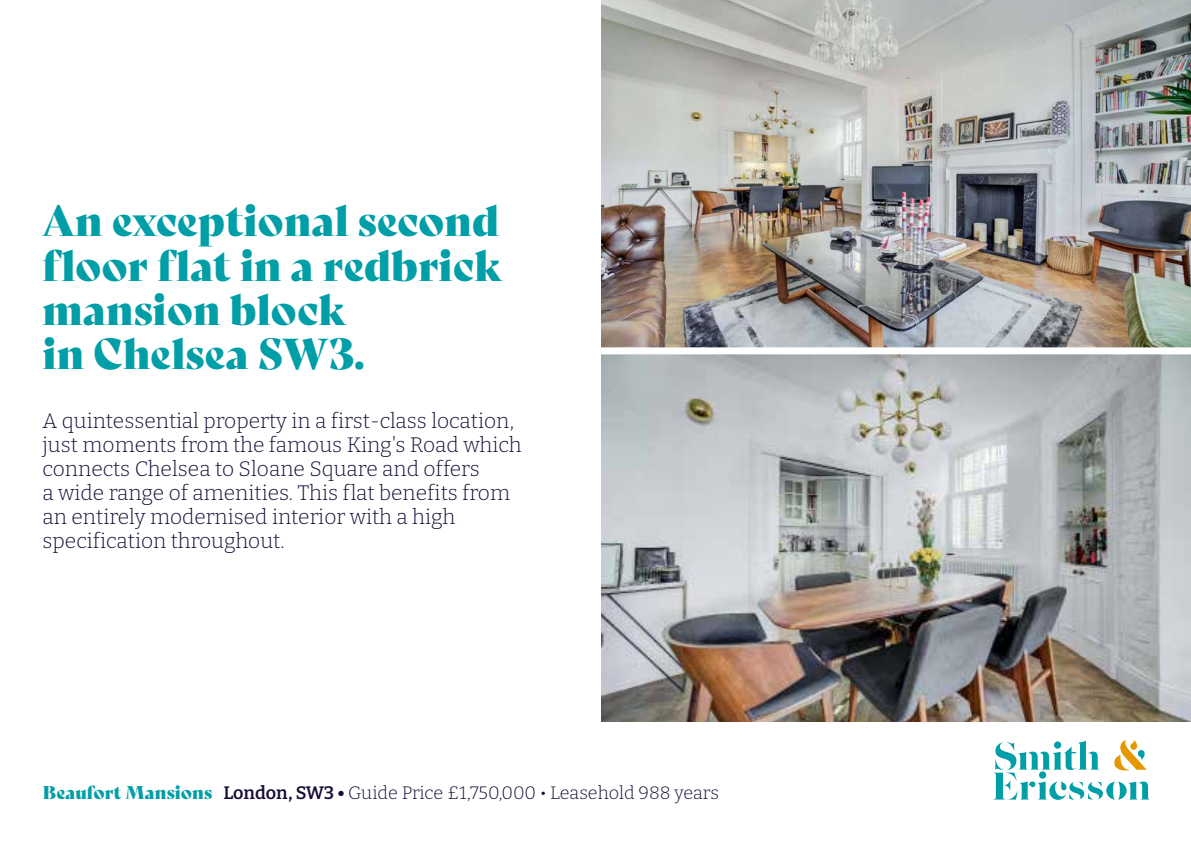
<style>
.page{position:relative;width:1191px;height:842px;background:#fff}
.page>*{position:absolute;margin:0;border:0;box-sizing:border-box;transform-origin:0 0}
.t1{font:42px/44px "Bely Display";color:#009ea7}
.t2{font:100 21px/24px "Bitter";color:#170b36}
.t3{font:100 18px "Bitter";color:#170b36}
.s1{font-family:"Bely Display";font-weight:400;color:#009ea7}
</style>
<div class="page">
<svg style="left:993px;top:740px;width:156px;height:60px"></svg>
<img style="left:601px;top:0;width:590px;height:721px">
<div style="left:595px;top:347px;width:596px;height:7px;background:#fff"></div>
<h1 class="t1" style="left:43px;top:196px;width:461px">An exceptional second floor flat in a redbrick mansion block<br>in Chelsea SW3.</h1>
<p class="t2" style="left:43px;top:408px;width:480px">A quintessential property in a first-class location, just moments from the famous King's Road which connects Chelsea to Sloane Square and offers<br>a wide range of amenities. This flat benefits from an entirely modernised interior with a high specification throughout.</p>
<p class="t3" style="left:43px;top:782px;width:678px"><span class="s1">Beaufort Mansions</span> London, SW3 • Guide Price £1,750,000 • Leasehold 988 years</p>
</div>
